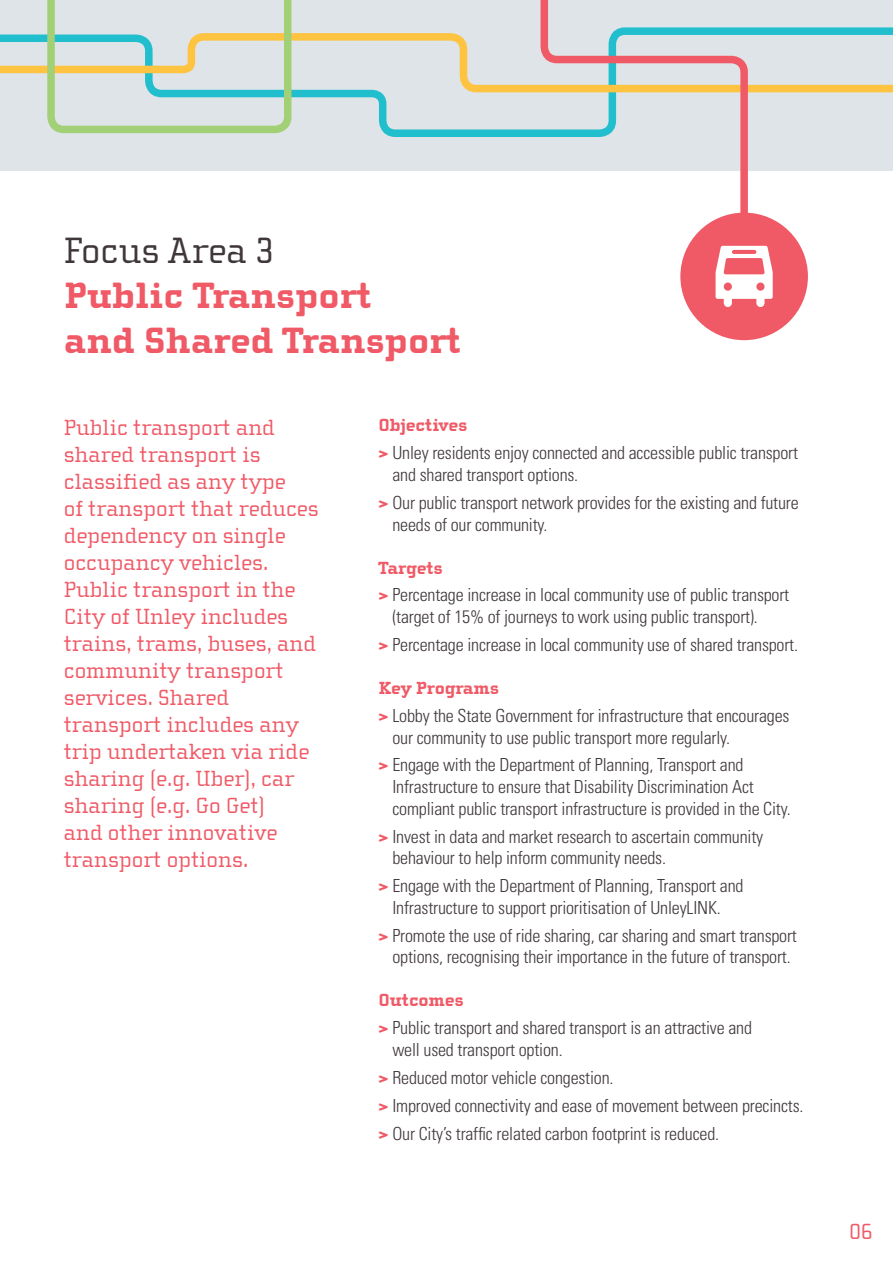
<style>
.page{position:relative;width:893px;height:1263px;background:#fff}
.page>*{position:absolute;margin:0;border:0;box-sizing:border-box;transform-origin:0 0}
.t1{font:800 37.5px/45px "Cholla Slab OT";color:#f05a67}
.t2{font:37.5px "Cholla Slab OT";color:#3f373b}
.t3{font:22.5px/27px "Cholla Slab OT";color:#f05a67}
.t4{font:300 condensed 18px/21.6px "Univers";letter-spacing:-.01em;color:#3f373b}
.t5{font:800 18px "Cholla Slab OT";letter-spacing:-.01em;color:#f05a67}
.s1{font-family:"Cholla Slab OT";font-weight:800;font-stretch:normal;color:#f05a67}
</style>
<div class="page">
<div style="left:0;top:0;width:893px;height:170px;background:#dfe4e8"></div>
<svg style="left:295px;top:27px;width:598px;height:110px"></svg>
<svg style="left:0;top:29px;width:893px;height:67px"></svg>
<svg style="left:44px;top:0;width:251px;height:134px"></svg>
<svg style="left:537px;top:0;width:215px;height:234px"></svg>
<div style="left:680px;top:213px;width:128px;height:127px;background:#f05a67;border-radius:50%"></div>
<svg style="left:716px;top:246px;width:57px;height:61px"></svg>
<h1 class="t2" style="left:64px;top:230px;width:212px">Focus Area 3</h1>
<h1 class="t1" style="left:64px;top:273px;width:399px">Public Transport<br>and Shared Transport</h1>
<p class="t3" style="left:64px;top:415px;width:256px">Public transport and shared transport is classified as any type<br>of transport that reduces dependency on single occupancy vehicles.<br>Public transport in the<br>City of Unley includes trains, trams, buses, and community transport services. Shared transport includes any trip undertaken via ride sharing (e.g. Uber), car sharing (e.g. Go Get)<br>and other innovative transport options.</p>
<p class="t5" style="left:378px;top:416px;width:91px">Objectives</p>
<p class="t4" style="left:392px;top:442px;width:407px;text-indent:-14px"><span class="s1">&gt;</span> Unley residents enjoy connected and accessible public transport and shared transport options.</p>
<p class="t4" style="left:392px;top:492px;width:408px;text-indent:-14px"><span class="s1">&gt;</span> Our public transport network provides for the existing and future needs of our community.</p>
<p class="t5" style="left:378px;top:558px;width:66px">Targets</p>
<p class="t4" style="left:392px;top:584px;width:398px;text-indent:-14px"><span class="s1">&gt;</span> Percentage increase in local community use of public transport (target of 15% of journeys to work using public transport).</p>
<p class="t4" style="left:378px;top:634px;width:421px"><span class="s1">&gt;</span> Percentage increase in local community use of shared transport.</p>
<p class="t5" style="left:378px;top:678px;width:122px">Key Programs</p>
<p class="t4" style="left:392px;top:704px;width:399px;text-indent:-14px"><span class="s1">&gt;</span> Lobby the State Government for infrastructure that encourages our community to use public transport more regularly.</p>
<p class="t4" style="left:392px;top:754px;width:400px;text-indent:-14px"><span class="s1">&gt;</span> Engage with the Department of Planning, Transport and<br>Infrastructure to ensure that Disability Discrimination Act compliant public transport infrastructure is provided in the City.</p>
<p class="t4" style="left:392px;top:825px;width:372px;text-indent:-14px"><span class="s1">&gt;</span> Invest in data and market research to ascertain community behaviour to help inform community needs.</p>
<p class="t4" style="left:378px;top:875px;width:367px;text-align:center"><span class="s1">&gt;</span> Engage with the Department of Planning, Transport and<br>Infrastructure to support prioritisation of UnleyLINK.</p>
<p class="t4" style="left:378px;top:924px;width:420px;text-align:center"><span class="s1">&gt;</span> Promote the use of ride sharing, car sharing and smart transport options, recognising their importance in the future of transport.</p>
<p class="t5" style="left:378px;top:991px;width:87px">Outcomes</p>
<p class="t4" style="left:392px;top:1017px;width:361px;text-indent:-14px"><span class="s1">&gt;</span> Public transport and shared transport is an attractive and well used transport option.</p>
<p class="t4" style="left:378px;top:1063px;width:426px;line-height:27.9px"><span class="s1">&gt;</span> Reduced motor vehicle congestion.<br><span class="s1">&gt;</span> Improved connectivity and ease of movement between precincts. <span class="s1">&gt;</span> Our City’s traffic related carbon footprint is reduced.</p>
<p class="t3" style="left:850px;top:1218px;width:24px">06</p>
</div>
